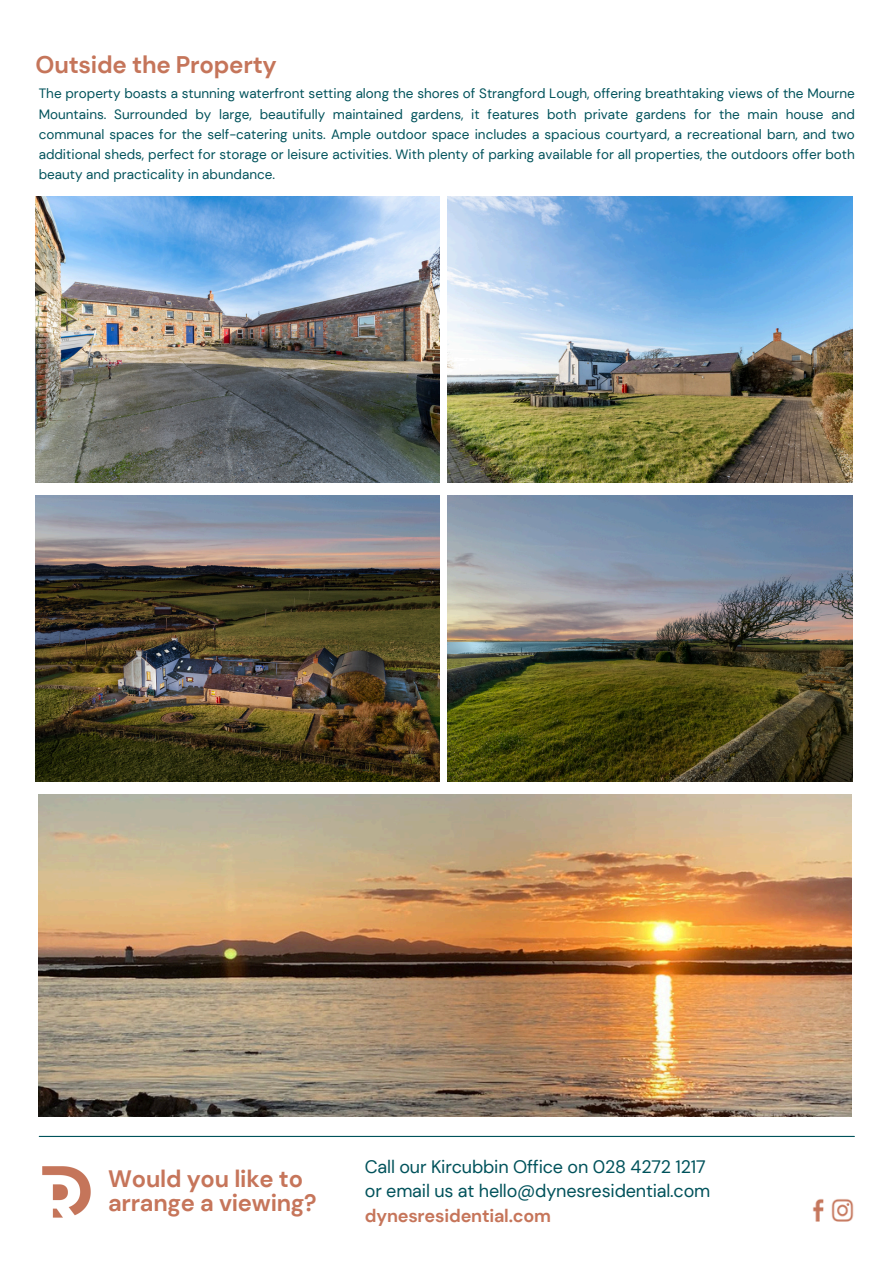
<style>
.page{position:relative;width:894px;height:1264px;background:#fff}
.page>*{position:absolute;margin:0;border:0;box-sizing:border-box;transform-origin:0 0}
.t1{font:700 24px "DM Sans";letter-spacing:-.01em;color:#c5755a}
.t2{font:700 23.7px/23.7px "DM Sans";letter-spacing:-.01em;color:#c6755a}
.t3{font:18px/24.8px "DM Sans";letter-spacing:-.01em;color:#00525b}
.t4{font:13.5px/20.2px "DM Sans";color:#00525b;text-align:justify}
.s1{font-weight:700;color:#c6755a}
</style>
<div class="page">
<img style="left:43px;top:1166px;width:47px;height:51px">
<hr style="left:39px;top:1135px;width:815px;height:1px;background:#00525b">
<img style="left:812px;top:1199px;width:42px;height:22px">
<img style="left:36px;top:196px;width:403px;height:286px">
<img style="left:448px;top:196px;width:403px;height:286px">
<img style="left:36px;top:495px;width:403px;height:286px">
<img style="left:448px;top:495px;width:403px;height:286px">
<img style="left:39px;top:794px;width:812px;height:322px">
<p class="t1" style="left:36px;top:49px;width:243px">Outside the Property</p>
<p class="t4" style="left:39px;top:84px;width:817px">The property boasts a stunning waterfront setting along the shores of Strangford Lough, offering breathtaking views of the Mourne Mountains. Surrounded by large, beautifully maintained gardens, it features both private gardens for the main house and communal spaces for the self-catering units. Ample outdoor space includes a spacious courtyard, a recreational barn, and two additional sheds, perfect for storage or leisure activities. With plenty of parking available for all properties, the outdoors offer both beauty and practicality in abundance.</p>
<h1 class="t2" style="left:108px;top:1167px;width:210px">Would you like to arrange a viewing?</h1>
<p class="t3" style="left:365px;top:1154px;width:347px">Call our Kircubbin Office on 028 4272 1217 or email us at hello@dynesresidential.com <span class="s1">dynesresidential.com</span></p>
</div>
